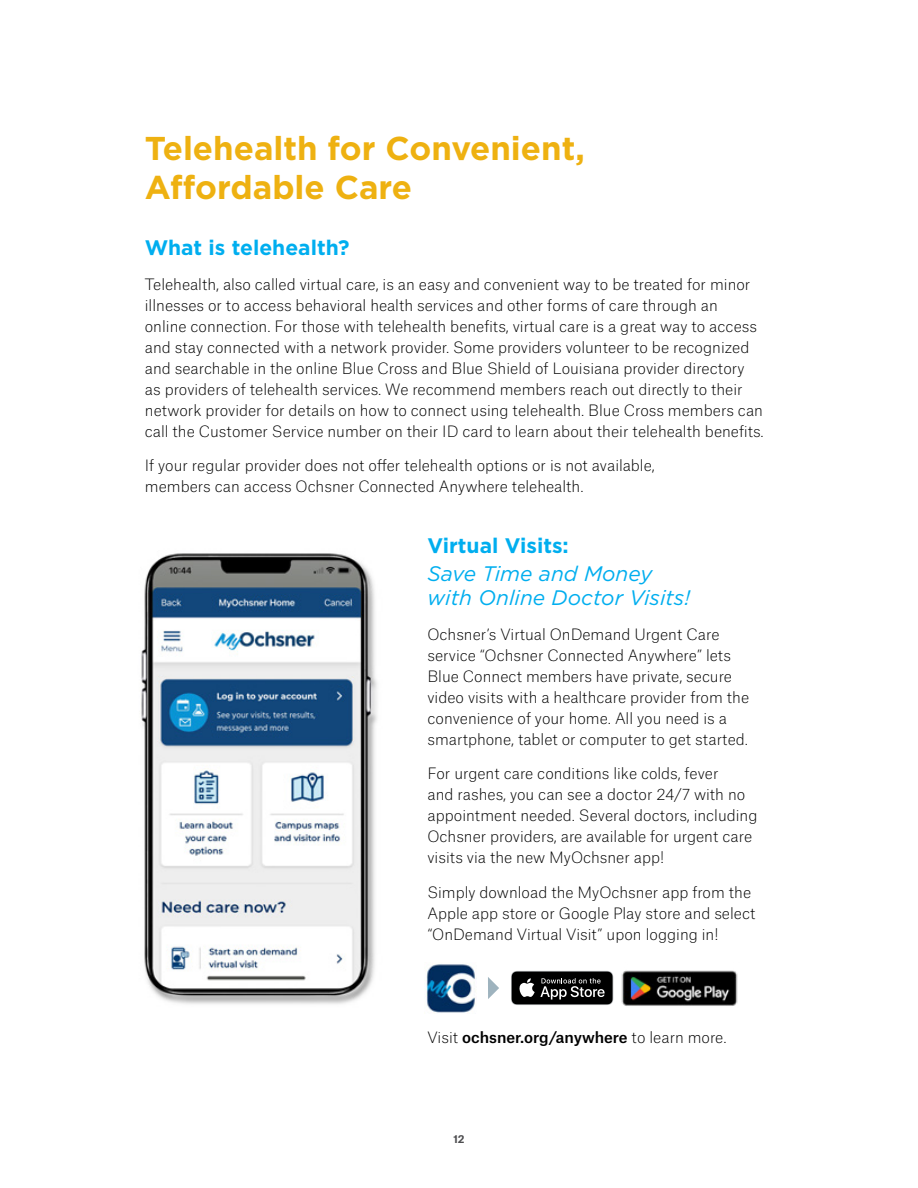
<style>
.page{position:relative;width:918px;height:1188px;background:#fff}
.page>*{position:absolute;margin:0;border:0;box-sizing:border-box;transform-origin:0 0}
.t1{font:700 33px/39.6px "Gotham";color:#eeb111}
.t2{font:italic 21px/24.3px "Gotham";color:#00aeef}
.t3{font:700 21px "Gotham";color:#00aeef}
.t4{font:100 15px/21px "Atlas Grotesk";color:#000}
.t5{font:500 15px "Atlas Grotesk";color:#000}
.t6{font:700 10.5px "Atlas Grotesk";color:#4d4d4f}
.s1{font-weight:100}
</style>
<div class="page">
<img style="left:141px;top:553px;width:236px;height:451px">
<img style="left:425px;top:964px;width:52px;height:49px">
<svg style="left:488px;top:977px;width:11px;height:22px"></svg>
<img style="left:621px;top:970px;width:117px;height:36px">
<svg style="left:511px;top:971px;width:102px;height:34px;background:#313131"></svg>
<h2 class="t1" style="left:145px;top:128px;width:441px">Telehealth for Convenient,<br>Affordable Care</h2>
<h3 class="t3" style="left:145px;top:234px;width:206px">What is telehealth?</h3>
<p class="t4" style="left:145px;top:272px;width:620px">Telehealth, also called virtual care, is an easy and convenient way to be treated for minor illnesses or to access behavioral health services and other forms of care through an<br>online connection. For those with telehealth benefits, virtual care is a great way to access and stay connected with a network provider. Some providers volunteer to be recognized and searchable in the online Blue Cross and Blue Shield of Louisiana provider directory as providers of telehealth services. We recommend members reach out directly to their network provider for details on how to connect using telehealth. Blue Cross members can call the Customer Service number on their ID card to learn about their telehealth benefits.</p>
<p class="t4" style="left:145px;top:454px;width:511px">If your regular provider does not offer telehealth options or is not available, members can access Ochsner Connected Anywhere telehealth.</p>
<h3 class="t3" style="left:428px;top:532px;width:143px">Virtual Visits:</h3>
<p class="t2" style="left:428px;top:561px;width:264px">Save Time and Money with Online Doctor Visits!</p>
<p class="t4" style="left:428px;top:622px;width:323px">Ochsner’s Virtual OnDemand Urgent Care service “Ochsner Connected Anywhere” lets Blue Connect members have private, secure video visits with a healthcare provider from the convenience of your home. All you need is a smartphone, tablet or computer to get started.</p>
<p class="t4" style="left:428px;top:762px;width:331px">For urgent care conditions like colds, fever<br>and rashes, you can see a doctor 24/7 with no appointment needed. Several doctors, including Ochsner providers, are available for urgent care visits via the new MyOchsner app!</p>
<p class="t4" style="left:428px;top:880px;width:330px">Simply download the MyOchsner app from the<br>Apple app store or Google Play store and select “OnDemand Virtual Visit” upon logging in!</p>
<p class="t5" style="left:428px;top:1025px;width:301px"><span class="s1">Visit</span> ochsner.org/anywhere <span class="s1">to learn more.</span></p>
<p class="t6" style="left:453px;top:1130px;width:13px">12</p>
</div>
